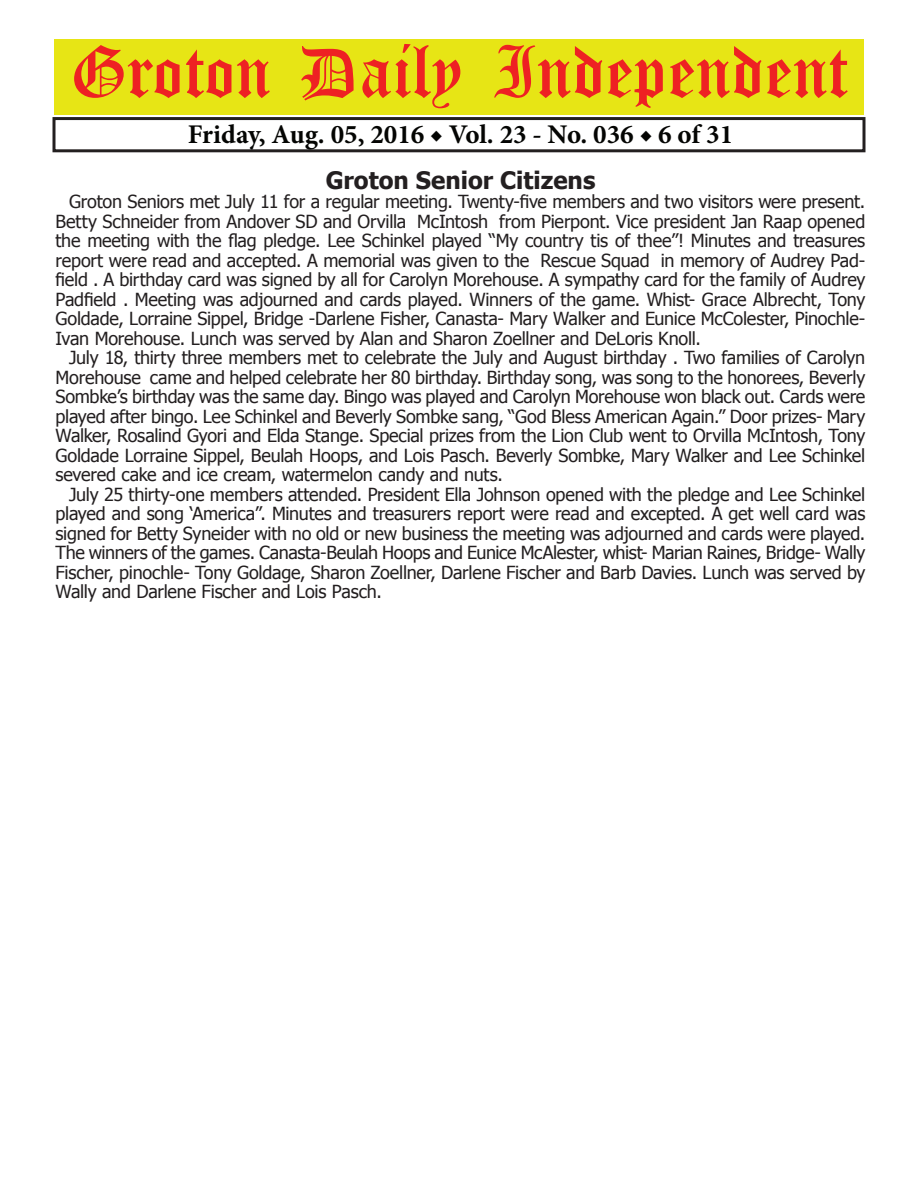
<style>
.page{position:relative;width:918px;height:1188px;background:#fff}
.page>*{position:absolute;margin:0;border:0;box-sizing:border-box;transform-origin:0 0}
.t1{font:54px "Old English Five";color:#ee2123}
.t2{font:700 27px "Minion Pro";color:#040503}
.t3{font:700 24px "Tahoma";color:#231f20}
.t4{font:18px/19.5px "Tahoma";letter-spacing:-.01em;color:#231f20;text-align:justify}
</style>
<div class="page">
<div style="left:52px;top:117px;width:814px;height:35px;border:3px solid #231f20"></div>
<div style="left:54px;top:40px;width:810px;height:75px;background:#e7e515"></div>
<h1 class="t1" style="left:70px;top:47px;width:779px">Groton Daily Independent</h1>
<h2 class="t2" style="left:188px;top:116px;width:547px">Friday, Aug. 05, 2016 ◆ Vol. 23 - No. 036 ◆ 6 of 31</h2>
<h3 class="t3" style="left:326px;top:163px;width:271px">Groton Senior Citizens</h3>
<p class="t4" style="left:56px;top:191px;width:812px;text-indent:14px">Groton Seniors met July 11 for a regular meeting. Twenty-five members and two visitors were present.<br>Betty Schneider from Andover SD and Orvilla McIntosh from Pierpont. Vice president Jan Raap opened the meeting with the flag pledge. Lee Schinkel played “My country tis of thee”! Minutes and treasures report were read and accepted. A memorial was given to the Rescue Squad in memory of Audrey Pad&shy;field . A birthday card was signed by all for Carolyn Morehouse. A sympathy card for the family of Audrey Padfield . Meeting was adjourned and cards played. Winners of the game. Whist- Grace Albrecht, Tony Goldade, Lorraine Sippel, Bridge -Darlene Fisher, Canasta- Mary Walker and Eunice McColester, Pinochle-Ivan Morehouse. Lunch was served by Alan and Sharon Zoellner and DeLoris Knoll.</p>
<p class="t4" style="left:56px;top:347px;width:811px;text-indent:14px">July 18, thirty three members met to celebrate the July and August birthday . Two families of Carolyn Morehouse came and helped celebrate her 80 birthday. Birthday song, was song to the honorees, Beverly Sombke’s birthday was the same day. Bingo was played and Carolyn Morehouse won black out. Cards were played after bingo. Lee Schinkel and Beverly Sombke sang, “God Bless American Again.” Door prizes- Mary Walker, Rosalind Gyori and Elda Stange. Special prizes from the Lion Club went to Orvilla McIntosh, Tony Goldade Lorraine Sippel, Beulah Hoops, and Lois Pasch. Beverly Sombke, Mary Walker and Lee Schinkel severed cake and ice cream, watermelon candy and nuts.</p>
<p class="t4" style="left:56px;top:484px;width:812px;text-indent:14px">July 25 thirty-one members attended. President Ella Johnson opened with the pledge and Lee Schinkel played and song ‘America”. Minutes and treasurers report were read and excepted. A get well card was signed for Betty Syneider with no old or new business the meeting was adjourned and cards were played.<br>The winners of the games. Canasta-Beulah Hoops and Eunice McAlester, whist- Marian Raines, Bridge- Wally Fischer, pinochle- Tony Goldage, Sharon Zoellner, Darlene Fischer and Barb Davies. Lunch was served by Wally and Darlene Fischer and Lois Pasch.</p>
</div>
